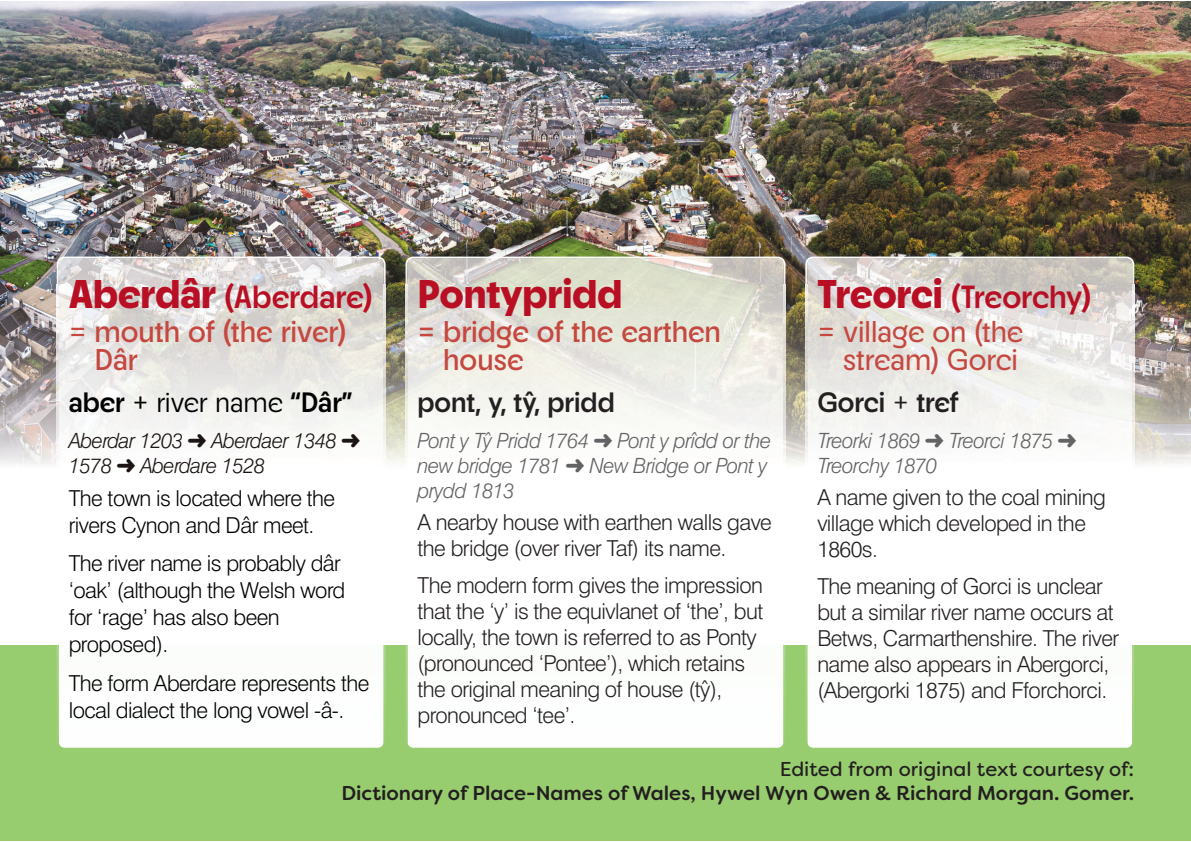
<style>
.page{position:relative;width:1191px;height:842px;background:#fff}
.page>*{position:absolute;margin:0;border:0;box-sizing:border-box;transform-origin:0 0}
.t1{font:800 40px "Neighbor";color:#b80f24}
.t2{font:600 32px "Neighbor";letter-spacing:-.01em;color:#b80f24}
.t3{font:500 30px/28px "Neighbor";color:#c54840}
.t4{font:30px/28px "Neighbor";color:#c54840;text-align:right}
.t5{font:600 28px "Neighbor";color:#231f20}
.t6{font:300 28px "Neighbor";color:#000}
.t7{font:300 22px/26px "Swiss 721 BT";letter-spacing:-.025em;color:#231f20}
.t8{font:300 22px/27px "Swiss 721 BT";letter-spacing:-.025em;color:#000}
.t9{font:italic 300 21px/25px "Swiss 721 BT";letter-spacing:-.025em;color:#636366}
.t10{font:italic 300 21px/25px "Swiss 721 BT";letter-spacing:-.025em;color:#1b1513}
.t11{font:500 20px "Filson Soft";color:#231f20}
.t12{font:20px "Filson Soft";color:#231f20}
.s1{font-weight:800;font-size:40px}
.s2{font-weight:400}
.s3{font-weight:600}
.s4{font-weight:300}
</style>
<div class="page">
<div style="left:0;top:645px;width:1191px;height:195px;background:#98cd6f"></div>
<img style="left:0;top:1px;width:1191px;height:284px">
<img style="left:1134px;top:285px;width:57px;height:180px">
<img style="left:785px;top:285px;width:20px;height:179px">
<img style="left:386px;top:285px;width:19px;height:178px">
<img style="left:0;top:285px;width:57px;height:180px">
<img style="left:59px;top:285px;width:325px;height:168px">
<div style="left:57px;top:645px;width:329px;height:103px;background:#fdfefd"></div>
<img style="left:57px;top:257px;width:329px;height:28px">
<img style="left:57px;top:285px;width:2px;height:173px">
<img style="left:407px;top:285px;width:376px;height:170px">
<div style="left:405px;top:645px;width:380px;height:103px;background:#fdfefd"></div>
<img style="left:405px;top:257px;width:380px;height:28px">
<img style="left:405px;top:285px;width:2px;height:170px">
<img style="left:807px;top:285px;width:325px;height:172px">
<div style="left:805px;top:645px;width:329px;height:103px;background:#fdfefd"></div>
<img style="left:805px;top:257px;width:329px;height:28px">
<img style="left:1132px;top:285px;width:2px;height:172px">
<img style="left:805px;top:285px;width:2px;height:172px">
<h2 class="t2" style="left:69px;top:278px;width:305px"><span class="s1">Aberdâr</span> (Aberdare)</h2>
<h3 class="t3" style="left:94px;top:320px;width:253px;text-indent:-26px"><span class="s2">=</span> mouth of (the river)<br>Dâr</h3>
<p class="t6" style="left:69px;top:392px;width:285px"><span class="s3">aber</span> + river name <span class="s3">“Dâr”</span></p>
<p class="t10" style="left:69px;top:430px;width:293px">Aberdar 1203 ➜ Aberdaer 1348 ➜<br>1578 ➜ Aberdare 1528</p>
<p class="t8" style="left:69px;top:487px;width:268px">The town is located where the rivers Cynon and Dâr meet.</p>
<p class="t8" style="left:69px;top:552px;width:278px">The river name is probably dâr ‘oak’ (although the Welsh word for ‘rage’ has also been proposed).</p>
<p class="t8" style="left:69px;top:672px;width:302px">The form Aberdare represents the local dialect the long vowel -â-.</p>
<h1 class="t1" style="left:417px;top:280px;width:206px">Pontypridd</h1>
<h3 class="t3" style="left:443px;top:320px;width:279px;text-indent:-26px">= bridge of the earthen house</h3>
<p class="t5" style="left:417px;top:386px;width:199px">pont, y, tŷ, pridd</p>
<p class="t9" style="left:417px;top:430px;width:355px">Pont y Tyˆ Pridd 1764 ➜ Pont y prîdd or the new bridge 1781 ➜ New Bridge or Pont y prydd 1813</p>
<p class="t7" style="left:417px;top:511px;width:356px">A nearby house with earthen walls gave the bridge (over river Taf) its name.</p>
<p class="t7" style="left:417px;top:575px;width:347px">The modern form gives the impression that the ‘y’ is the equivlanet of ‘the’, but locally, the town is referred to as Ponty (pronounced ‘Pontee’), which retains the original meaning of house (tyˆ), pronounced ‘tee’.</p>
<h2 class="t2" style="left:817px;top:278px;width:275px"><span class="s1">Treorci</span> (Treorchy)</h2>
<h3 class="t4" style="left:817px;top:317px;width:208px">= village on (the stream) Gorci</h3>
<p class="t5" style="left:817px;top:386px;width:143px">Gorci <span class="s4">+</span> tref</p>
<p class="t9" style="left:817px;top:430px;width:261px">Treorki 1869 ➜ Treorci 1875 ➜<br>Treorchy 1870</p>
<p class="t7" style="left:817px;top:486px;width:290px">A name given to the coal mining village which developed in the<br>1860s.</p>
<p class="t7" style="left:817px;top:576px;width:303px">The meaning of Gorci is unclear but a similar river name occurs at Betws, Carmarthenshire. The river name also appears in Abergorci, (Abergorki 1875) and Fforchorci.</p>
<p class="t12" style="left:779px;top:759px;width:356px">Edited from original text courtesy of:</p>
<p class="t11" style="left:341px;top:785px;width:794px">Dictionary of Place-Names of Wales, Hywel Wyn Owen &amp; Richard Morgan. Gomer.</p>
</div>
